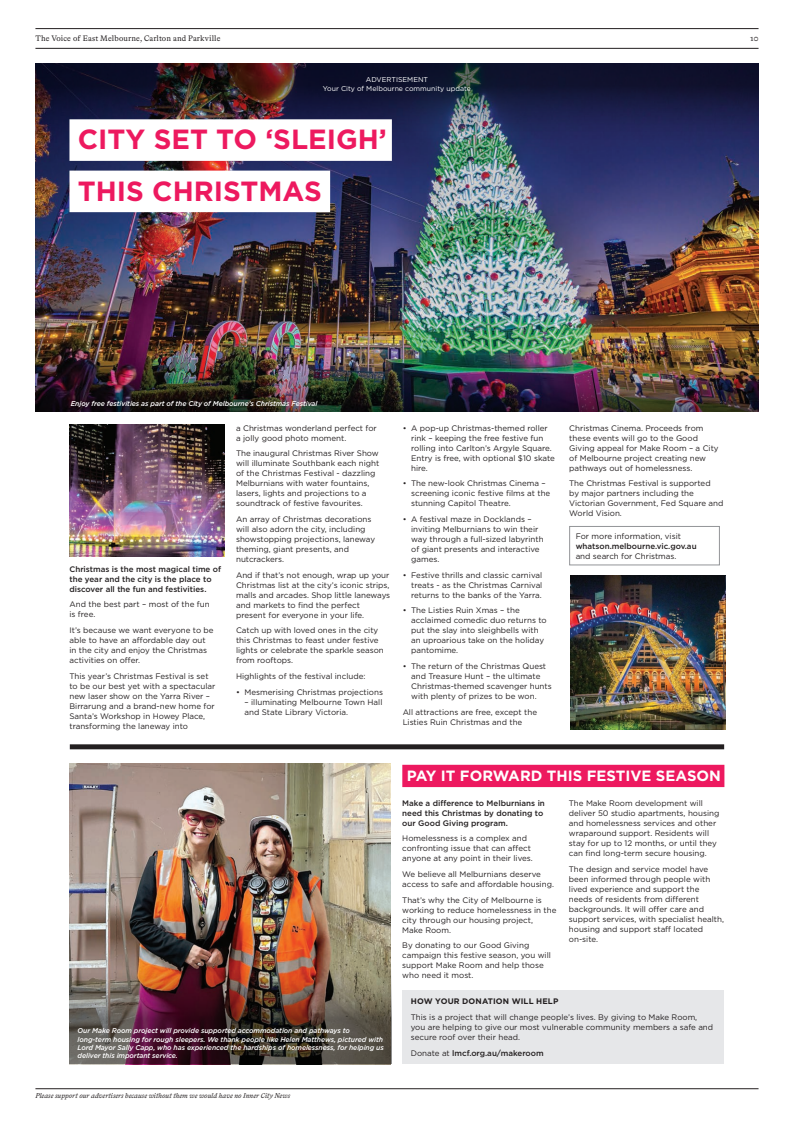
<style>
.page{position:relative;width:794px;height:1134px;background:#fff}
.page>*{position:absolute;margin:0;border:0;box-sizing:border-box;transform-origin:0 0}
.t1{font:700 27.7px/51.3px "Gotham";color:#ed195f}
.t2{font:700 14.9px "Gotham";color:#fff}
.t3{font:8px/10px "Gotham";color:#231f20}
.t4{font:500 8px/10px "Gotham";color:#231f20}
.t5{font:8px "Bradford LL";letter-spacing:.015em;color:#231f20}
.t6{font:700 8px "Gotham";letter-spacing:.02em;color:#231f20}
.t7{font:italic 500 7px/8.4px "Gotham";letter-spacing:-.01em;color:#fff}
.t8{font:italic 7px "Bradford LL";color:#231f20}
.t9{font:7px/9px "Gotham";color:#fff;text-align:center}
.s1{font-weight:400}
</style>
<div class="page">
<hr style="left:35px;top:48px;width:723px;height:1px;background:#231f20">
<hr style="left:35px;top:28px;width:723px;height:1px;background:#231f20">
<hr style="left:35px;top:1088px;width:723px;height:1px;background:#231f20">
<div style="left:402px;top:765px;width:322px;height:22px;background:#ed195f"></div>
<div style="left:402px;top:991px;width:322px;height:73px;background:#e6e7e9"></div>
<img style="left:69px;top:424px;width:156px;height:132px">
<div style="left:569px;top:526px;width:151px;height:39px;border:1px solid #939598"></div>
<img style="left:570px;top:575px;width:155px;height:154px">
<img style="left:35px;top:147px;width:723px;height:204px">
<img style="left:35px;top:63px;width:723px;height:84px">
<img style="left:35px;top:351px;width:723px;height:61px">
<div style="left:69px;top:119px;width:323px;height:42px;background:#fff"></div>
<div style="left:69px;top:171px;width:261px;height:41px;background:#fff"></div>
<img style="left:69px;top:763px;width:322px;height:195px">
<img style="left:69px;top:958px;width:323px;height:106px">
<div style="left:70px;top:744px;width:654px;height:5px;background:#231f20"></div>
<p class="t5" style="left:35px;top:33px;width:186px">The Voice of East Melbourne, Carlton and Parkville</p>
<p class="t5" style="left:750px;top:33px;width:10px">10</p>
<p class="t9" style="left:323px;top:75px;width:149px">ADVERTISEMENT<br>Your City of Melbourne community update</p>
<h1 class="t1" style="left:78px;top:114px;width:310px">CITY SET TO ‘SLEIGH’<br>THIS CHRISTMAS</h1>
<p class="t7" style="left:71px;top:399px;width:248px">Enjoy free festivities as part of the City of Melbourne’s Christmas Festival</p>
<p class="t4" style="left:69px;top:564px;width:153px">Christmas is the most magical time of the year and the city is the place to discover all the fun and festivities.</p>
<p class="t3" style="left:69px;top:599px;width:142px">And the best part – most of the fun is free.</p>
<p class="t3" style="left:69px;top:625px;width:146px">It’s because we want everyone to be able to have an affordable day out in the city and enjoy the Christmas activities on offer.</p>
<p class="t3" style="left:69px;top:670px;width:147px">This year’s Christmas Festival is set to be our best yet with a spectacular new laser show on the Yarra River – Birrarung and a brand-new home for Santa’s Workshop in Howey Place, transforming the laneway into</p>
<p class="t3" style="left:236px;top:423px;width:142px">a Christmas wonderland perfect for a jolly good photo moment.</p>
<p class="t3" style="left:236px;top:448px;width:145px">The inaugural Christmas River Show will illuminate Southbank each night of the Christmas Festival - dazzling Melburnians with water fountains, lasers, lights and projections to a soundtrack of festive favourites.</p>
<p class="t3" style="left:236px;top:514px;width:141px">An array of Christmas decorations will also adorn the city, including showstopping projections, laneway theming, giant presents, and nutcrackers.</p>
<p class="t3" style="left:236px;top:570px;width:156px">And if that’s not enough, wrap up your Christmas list at the city’s iconic strips, malls and arcades. Shop little laneways and markets to find the perfect present for everyone in your life.</p>
<p class="t3" style="left:236px;top:625px;width:149px">Catch up with loved ones in the city this Christmas to feast under festive lights or celebrate the sparkle season from rooftops.</p>
<p class="t3" style="left:236px;top:671px;width:131px">Highlights of the festival include:</p>
<p class="t3" style="left:236px;top:687px;width:148px">• Mesmerising Christmas projections</p>
<p class="t3" style="left:244px;top:697px;width:139px">– illuminating Melbourne Town Hall and State Library Victoria.</p>
<p class="t3" style="left:411px;top:423px;width:145px;text-indent:-9px">• A pop-up Christmas-themed roller rink – keeping the free festive fun rolling into Carlton’s Argyle Square.<br>Entry is free, with optional $10 skate hire.</p>
<p class="t3" style="left:411px;top:478px;width:141px;text-indent:-9px">• The new-look Christmas Cinema – screening iconic festive films at the stunning Capitol Theatre.</p>
<p class="t3" style="left:411px;top:514px;width:134px;text-indent:-9px">• A festival maze in Docklands – inviting Melburnians to win their way through a full-sized labyrinth of giant presents and interactive games.</p>
<p class="t3" style="left:411px;top:570px;width:133px;text-align:justify;text-indent:-9px">• Festive thrills and classic carnival treats - as the Christmas Carnival returns to the banks of the Yarra.</p>
<p class="t3" style="left:411px;top:605px;width:137px;text-indent:-9px">• The Listies Ruin Xmas – the acclaimed comedic duo returns to put the slay into sleighbells with an uproarious take on the holiday pantomime.</p>
<p class="t3" style="left:411px;top:661px;width:142px;text-indent:-9px">• The return of the Christmas Quest and Treasure Hunt – the ultimate Christmas-themed scavenger hunts with plenty of prizes to be won.</p>
<p class="t3" style="left:403px;top:707px;width:136px">All attractions are free, except the<br>Listies Ruin Christmas and the</p>
<p class="t3" style="left:569px;top:423px;width:151px">Christmas Cinema. Proceeds from these events will go to the Good<br>Giving appeal for Make Room – a City of Melbourne project creating new pathways out of homelessness.</p>
<p class="t3" style="left:569px;top:478px;width:156px">The Christmas Festival is supported<br>by major partners including the<br>Victorian Government, Fed Square and<br>World Vision.</p>
<p class="t3" style="left:575px;top:531px;width:107px">For more information, visit</p>
<p class="t4" style="left:575px;top:541px;width:122px">whatson.melbourne.vic.gov.au</p>
<p class="t3" style="left:575px;top:551px;width:102px">and search for Christmas.</p>
<p class="t7" style="left:78px;top:1026px;width:308px">Our Make Room project will provide supported accommodation and pathways to long-term housing for rough sleepers. We thank people like Helen Matthews, pictured with Lord Mayor Sally Capp, who has experienced the hardships of homelessness, for helping us deliver this important service.</p>
<p class="t8" style="left:35px;top:1091px;width:256px">Please support our advertisers because without them we would have no Inner City News</p>
<h2 class="t2" style="left:407px;top:766px;width:316px">PAY IT FORWARD THIS FESTIVE SEASON</h2>
<p class="t4" style="left:402px;top:798px;width:144px">Make a difference to Melburnians in need this Christmas by donating to our Good Giving program.</p>
<p class="t3" style="left:402px;top:833px;width:132px">Homelessness is a complex and confronting issue that can affect anyone at any point in their lives.</p>
<p class="t3" style="left:402px;top:869px;width:153px">We believe all Melburnians deserve access to safe and affordable housing.</p>
<p class="t3" style="left:402px;top:895px;width:156px">That’s why the City of Melbourne is working to reduce homelessness in the city through our housing project,<br>Make Room.</p>
<p class="t3" style="left:402px;top:940px;width:150px">By donating to our Good Giving campaign this festive season, you will support Make Room and help those who need it most.</p>
<p class="t3" style="left:569px;top:798px;width:152px">The Make Room development will deliver 50 studio apartments, housing and homelessness services and other wraparound support. Residents will stay for up to 12 months, or until they can find long-term secure housing.</p>
<p class="t3" style="left:569px;top:864px;width:157px">The design and service model have been informed through people with lived experience and support the needs of residents from different backgrounds. It will offer care and support services, with specialist health, housing and support staff located on-site.</p>
<p class="t6" style="left:411px;top:996px;width:149px">HOW YOUR DONATION WILL HELP</p>
<p class="t3" style="left:411px;top:1012px;width:304px">This is a project that will change people’s lives. By giving to Make Room, you are helping to give our most vulnerable community members a safe and secure roof over their head.</p>
<p class="t4" style="left:411px;top:1048px;width:134px"><span class="s1">Donate at</span> lmcf.org.au/makeroom</p>
</div>
